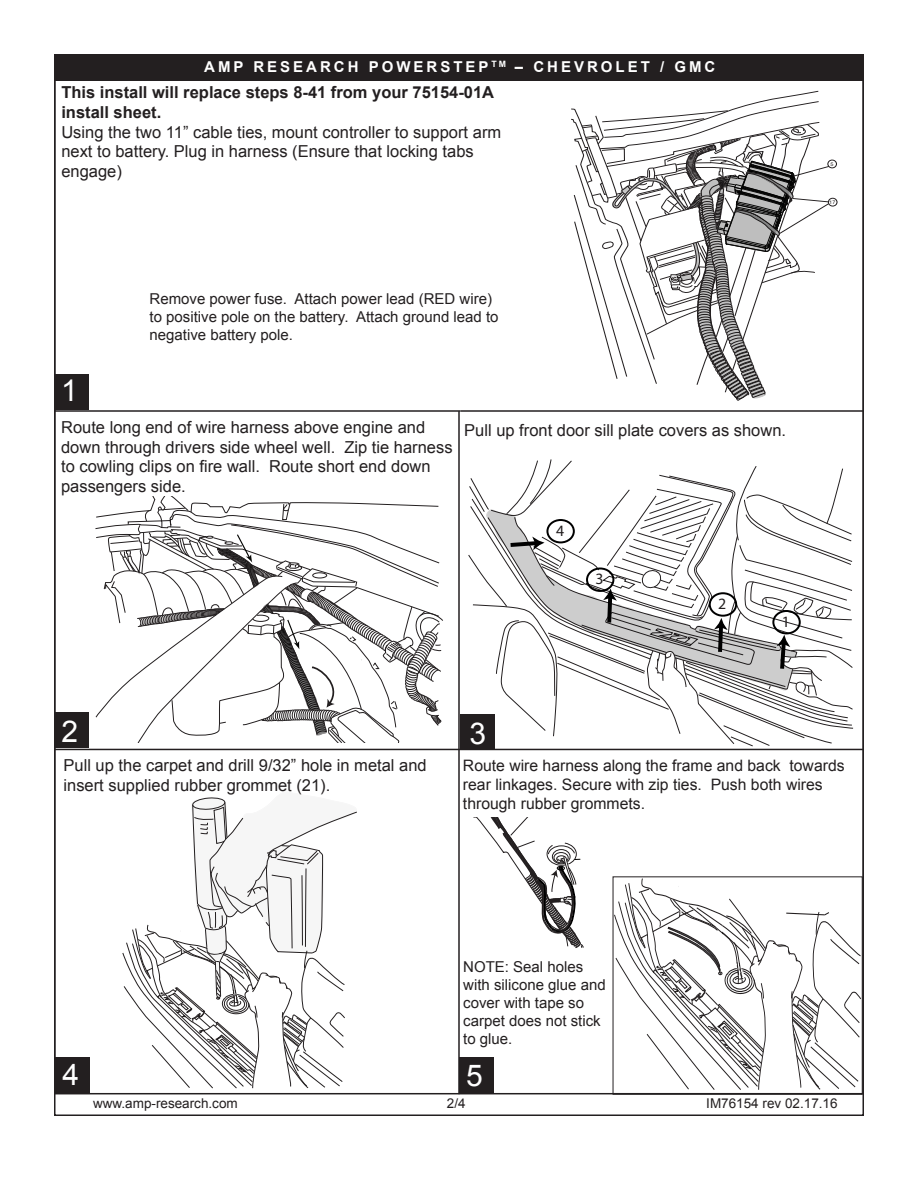
<style>
.page{position:relative;width:918px;height:1188px;background:#fff}
.page>*{position:absolute;margin:0;border:0;box-sizing:border-box;transform-origin:0 0}
.t1{font:30px "Arial";color:#fff}
.t2{font:16.5px/19.8px "Arial";color:#231f20}
.t3{font:700 16.5px/19.8px "Arial";color:#231f20}
.t4{font:15.9px "Myriad";color:#231f20}
.t5{font:15.75px/18.9px "Arial";color:#231f20}
.t6{font:15px/18px "Arial";color:#231f20}
.t7{font:700 15px "Arial";letter-spacing:.2em;color:#fff}
.t8{font:13.5px "Arial";color:#231f20}
.t9{font:12.3px "Myriad";color:#231f20}
.t10{font:4.95px "Arial";color:#231f20;scale:1.1 1}
</style>
<div class="page">
<div style="left:54px;top:55px;width:809px;height:26px;background:#231f20"></div>
<svg style="left:468px;top:459px;width:386px;height:288px"></svg>
<div style="left:586px;top:568px;width:28px;height:24px;border:2px solid #000;border-radius:50%"></div>
<div style="left:772px;top:610px;width:29px;height:24px;border:2px solid #000;border-radius:50%"></div>
<div style="left:546px;top:519px;width:29px;height:24px;border:2px solid #000;border-radius:50%"></div>
<svg style="left:122px;top:797px;width:235px;height:292px"></svg>
<svg style="left:473px;top:817px;width:111px;height:131px"></svg>
<svg style="left:615px;top:878px;width:246px;height:212px"></svg>
<div style="left:613px;top:876px;width:250px;height:219px;border:1px solid #231f20"></div>
<svg style="left:95px;top:496px;width:348px;height:246px"></svg>
<svg style="left:571px;top:89px;width:292px;height:312px"></svg>
<hr style="left:54px;top:410px;width:406px;height:2px;background:#231f20">
<hr style="left:460px;top:410px;width:404px;height:2px;background:#231f20">
<hr style="left:54px;top:749px;width:406px;height:1px;background:#231f20">
<hr style="left:460px;top:749px;width:404px;height:1px;background:#231f20">
<hr style="left:458px;top:411px;width:2px;height:683px;background:#231f20">
<div style="left:460px;top:714px;width:35px;height:36px;background:#231f20"></div>
<div style="left:54px;top:712px;width:34px;height:36px;background:#231f20"></div>
<div style="left:55px;top:374px;width:34px;height:36px;background:#231f20"></div>
<div style="left:56px;top:1058px;width:34px;height:36px;background:#231f20"></div>
<div style="left:459px;top:1058px;width:35px;height:36px;background:#231f20"></div>
<p class="t7" style="left:204px;top:57px;width:513px">AMP RESEARCH POWERSTEP <sup>TM</sup> – CHEVROLET / GMC</p>
<p class="t3" style="left:61px;top:83px;width:434px">This install will replace steps 8-41 from your 75154-01A install sheet.</p>
<p class="t2" style="left:61px;top:122px;width:441px">Using the two 11” cable ties, mount controller to support arm next to battery. Plug in harness (Ensure that locking tabs engage)</p>
<h1 class="t1" style="left:61px;top:371px;width:18px">1</h1>
<p class="t6" style="left:150px;top:290px;width:351px">Remove power fuse. Attach power lead (RED wire) to positive pole on the battery. Attach ground lead to negative battery pole.</p>
<p class="t2" style="left:61px;top:417px;width:393px">Route long end of wire harness above engine and down through drivers side wheel well. Zip tie harness to cowling clips on fire wall. Route short end down passengers side.</p>
<p class="t2" style="left:464px;top:421px;width:323px">Pull up front door sill plate covers as shown.</p>
<p class="t4" style="left:556px;top:523px;width:10px">4</p>
<p class="t4" style="left:596px;top:571px;width:10px">3</p>
<p class="t4" style="left:718px;top:596px;width:10px">2</p>
<p class="t4" style="left:782px;top:614px;width:10px">1</p>
<h1 class="t1" style="left:62px;top:712px;width:18px">2</h1>
<h1 class="t1" style="left:470px;top:713px;width:18px">3</h1>
<p class="t10" style="left:831px;top:161px;width:4px">5</p>
<p class="t10" style="left:829px;top:199px;width:7px">17</p>
<p class="t2" style="left:64px;top:756px;width:365px">Pull up the carpet and drill 9/32” hole in metal and insert supplied rubber grommet (21).</p>
<p class="t5" style="left:463px;top:756px;width:383px">Route wire harness along the frame and back towards rear linkages. Secure with zip ties. Push both wires through rubber grommets.</p>
<p class="t9" style="left:530px;top:801px;width:8px">4</p>
<p class="t6" style="left:463px;top:958px;width:144px">NOTE: Seal holes with silicone glue and cover with tape so carpet does not stick to glue.</p>
<h1 class="t1" style="left:63px;top:1054px;width:18px">5</h1>
<h1 class="t1" style="left:466px;top:1055px;width:18px">6</h1>
<h1 class="t1" style="left:63px;top:1055px;width:18px">4</h1>
<h1 class="t1" style="left:466px;top:1056px;width:18px">5</h1>
<p class="t8" style="left:93px;top:1094px;width:146px">www.amp-research.com</p>
<p class="t8" style="left:447px;top:1095px;width:20px">2/4</p>
<p class="t8" style="left:706px;top:1095px;width:133px">IM76154 rev 02.17.16</p>
</div>
